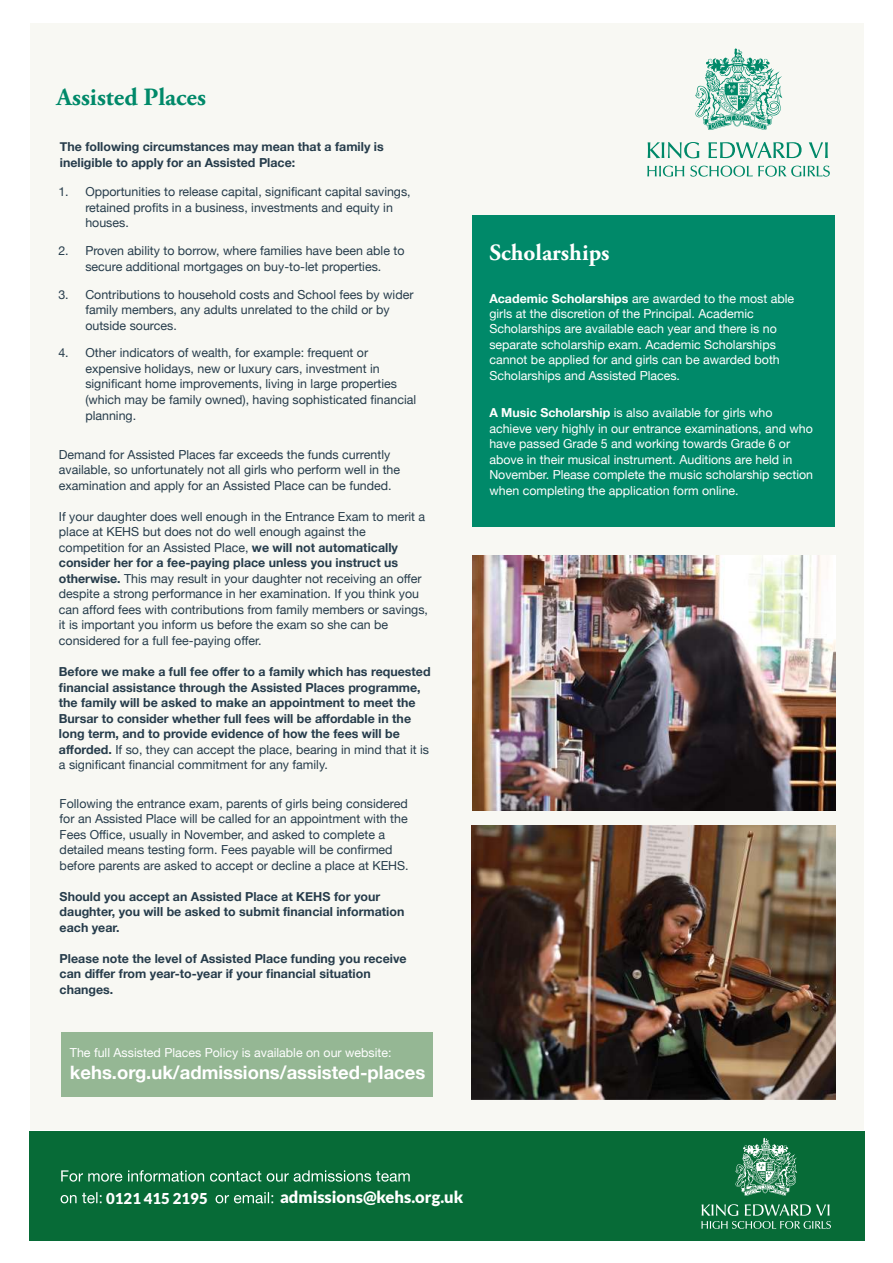
<style>
.page{position:relative;width:893px;height:1263px;background:#fff}
.page>*{position:absolute;margin:0;border:0;box-sizing:border-box;transform-origin:0 0}
.t1{font:700 24.75px "Adobe Garamond Pro";color:#008969}
.t2{font:700 23.25px "Adobe Garamond Pro";color:#fff}
.t3{font:700 18.45px "Helvetica Neue";color:#fff}
.t4{font:900 16.5px "Lato";color:#fff}
.t5{font:900 15px "Lato";color:#fff}
.t6{font:12.45px/15.5px "Helvetica Neue";color:#263c4b}
.t7{font:700 12.45px/15.5px "Helvetica Neue";color:#263c4b}
.t8{font:12.45px/15.5px "Helvetica Neue";color:#fff}
.s1{font-weight:700}
.s2{font-weight:400}
</style>
<div class="page">
<div style="left:30px;top:23px;width:833px;height:1107px;background:#f8f8f3"></div>
<div style="left:472px;top:215px;width:363px;height:312px;background:#008969"></div>
<svg style="left:695px;top:48px;width:87px;height:82px"></svg>
<svg style="left:648px;top:142px;width:180px;height:16px"></svg>
<svg style="left:647px;top:166px;width:183px;height:11px"></svg>
<div style="left:29px;top:1131px;width:835px;height:110px;background:#076b37"></div>
<svg style="left:735px;top:1138px;width:62px;height:58px"></svg>
<svg style="left:701px;top:1204px;width:130px;height:25px"></svg>
<svg style="left:61px;top:1192px;width:212px;height:11px"></svg>
<svg style="left:61px;top:1170px;width:349px;height:12px"></svg>
<div style="left:61px;top:1033px;width:372px;height:64px;background:#95b794"></div>
<img style="left:472px;top:825px;width:363px;height:274px">
<img style="left:472px;top:555px;width:363px;height:256px">
<h1 class="t1" style="left:57px;top:87px;width:151px">Assisted Places</h1>
<p class="t7" style="left:60px;top:140px;width:325px">The following circumstances may mean that a family is ineligible to apply for an Assisted Place:</p>
<p class="t6" style="left:85px;top:185px;width:327px;text-indent:-27px">1. Opportunities to release capital, significant capital savings, retained profits in a business, investments and equity in houses.</p>
<p class="t6" style="left:58px;top:244px;width:348px;text-align:center">2. Proven ability to borrow, where families have been able to secure additional mortgages on buy-to-let properties.</p>
<p class="t6" style="left:85px;top:288px;width:330px;text-indent:-27px">3. Contributions to household costs and School fees by wider family members, any adults unrelated to the child or by outside sources.</p>
<p class="t6" style="left:85px;top:346px;width:332px;text-indent:-27px">4. Other indicators of wealth, for example: frequent or expensive holidays, new or luxury cars, investment in significant home improvements, living in large properties (which may be family owned), having sophisticated financial planning.</p>
<p class="t6" style="left:59px;top:448px;width:343px">Demand for Assisted Places far exceeds the funds currently available, so unfortunately not all girls who perform well in the examination and apply for an Assisted Place can be funded.</p>
<p class="t6" style="left:59px;top:510px;width:371px">If your daughter does well enough in the Entrance Exam to merit a place at KEHS but does not do well enough against the competition for an Assisted Place, <span class="s1">we will not automatically consider her for a fee-paying place unless you instruct us otherwise.</span> This may result in your daughter not receiving an offer despite a strong performance in her examination. If you think you can afford fees with contributions from family members or savings, it is important you inform us before the exam so she can be considered for a full fee-paying offer.</p>
<p class="t7" style="left:59px;top:665px;width:373px">Before we make a full fee offer to a family which has requested financial assistance through the Assisted Places programme, the family will be asked to make an appointment to meet the Bursar to consider whether full fees will be affordable in the long term, and to provide evidence of how the fees will be afforded. <span class="s2">If so, they can accept the place, bearing in mind that it is a significant financial commitment for any family.</span></p>
<p class="t6" style="left:60px;top:797px;width:351px">Following the entrance exam, parents of girls being considered for an Assisted Place will be called for an appointment with the Fees Office, usually in November, and asked to complete a detailed means testing form. Fees payable will be confirmed before parents are asked to accept or decline a place at KEHS.</p>
<p class="t7" style="left:60px;top:890px;width:346px">Should you accept an Assisted Place at KEHS for your daughter, you will be asked to submit financial information each year.</p>
<p class="t7" style="left:60px;top:952px;width:348px">Please note the level of Assisted Place funding you receive can differ from year-to-year if your financial situation changes.</p>
<p class="t8" style="left:70px;top:1046px;width:323px">The full Assisted Places Policy is available on our website:</p>
<h3 class="t3" style="left:70px;top:1065px;width:357px">kehs.org.uk/admissions/assisted-places</h3>
<h2 class="t2" style="left:489px;top:243px;width:122px">Scholarships</h2>
<p class="t8" style="left:489px;top:292px;width:306px"><span class="s1">Academic Scholarships</span> are awarded to the most able girls at the discretion of the Principal. Academic Scholarships are available each year and there is no separate scholarship exam. Academic Scholarships cannot be applied for and girls can be awarded both Scholarships and Assisted Places.</p>
<p class="t8" style="left:489px;top:406px;width:325px"><span class="s1">A Music Scholarship</span> is also available for girls who achieve very highly in our entrance examinations, and who have passed Grade 5 and working towards Grade 6 or above in their musical instrument. Auditions are held in November. Please complete the music scholarship section when completing the application form online.</p>
<p class="t5" style="left:106px;top:1193px;width:103px">0121 415 2195</p>
<h3 class="t4" style="left:280px;top:1191px;width:185px">admissions@kehs.org.uk</h3>
</div>
